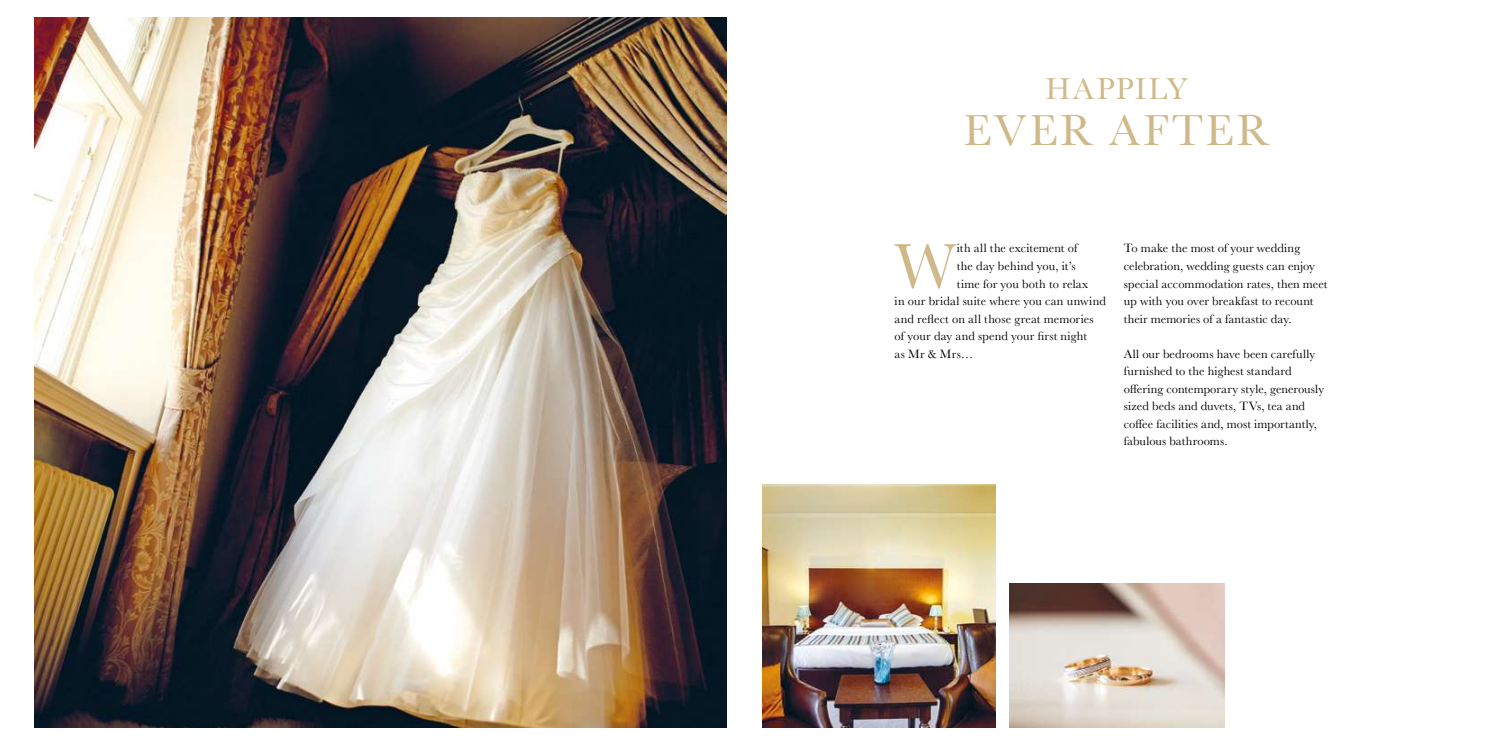
<style>
.page{position:relative;width:1489px;height:745px;background:#fff}
.page>*{position:absolute;margin:0;border:0;box-sizing:border-box;transform-origin:0 0}
.t1{font:65.38px "Baskerville";color:#cfb989}
.t2{font:45px "Baskerville";letter-spacing:.06em;color:#cfb989}
.t3{font:31.25px "Baskerville";letter-spacing:.06em;color:#cfb989}
.t4{font:12.5px/17.5px "Baskerville";letter-spacing:.005em;color:#000}
</style>
<div class="page">
<img style="left:34px;top:18px;width:692px;height:708px">
<img style="left:762px;top:484px;width:232px;height:242px">
<img style="left:1009px;top:583px;width:215px;height:143px">
<h3 class="t3" style="left:1045px;top:69px;width:144px">HAPPILY</h3>
<h2 class="t2" style="left:963px;top:102px;width:307px">EVER AFTER</h2>
<h1 class="t1" style="left:894px;top:224px;width:63px">W</h1>
<p class="t4" style="left:956px;top:240px;width:122px">ith all the excitement of</p>
<p class="t4" style="left:956px;top:257px;width:120px">the day behind you, it’s</p>
<p class="t4" style="left:956px;top:275px;width:133px">time for you both to relax</p>
<p class="t4" style="left:894px;top:292px;width:213px">in our bridal suite where you can unwind</p>
<p class="t4" style="left:894px;top:310px;width:200px">and reflect on all those great memories</p>
<p class="t4" style="left:894px;top:327px;width:194px">of your day and spend your first night</p>
<p class="t4" style="left:894px;top:345px;width:80px">as Mr &amp; Mrs…</p>
<p class="t4" style="left:1123px;top:240px;width:205px">To make the most of your wedding celebration, wedding guests can enjoy special accommodation rates, then meet up with you over breakfast to recount their memories of a fantastic day.</p>
<p class="t4" style="left:1123px;top:345px;width:202px">All our bedrooms have been carefully furnished to the highest standard offering contemporary style, generously sized beds and duvets, TVs, tea and coffee facilities and, most importantly, fabulous bathrooms.</p>
</div>
